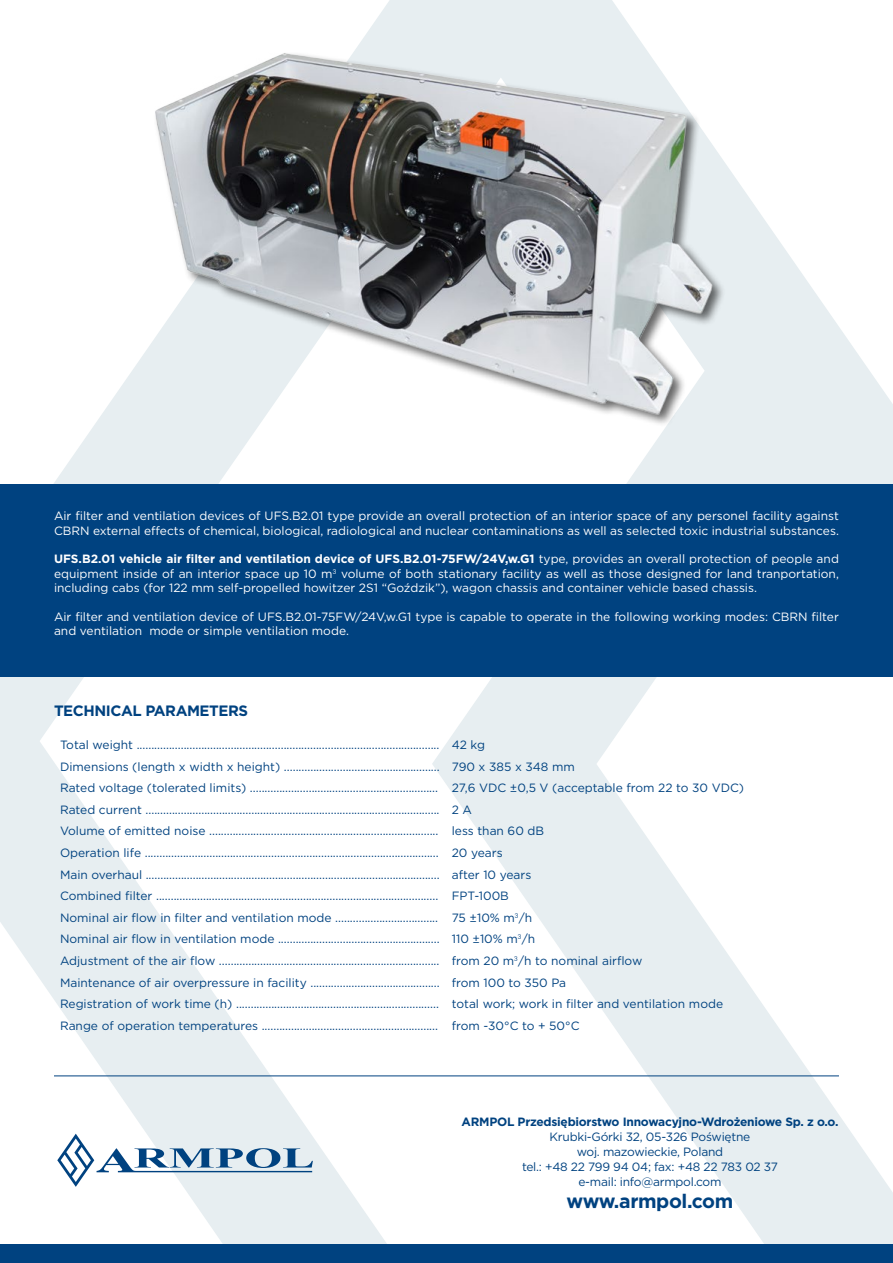
<style>
.page{position:relative;width:893px;height:1263px;background:#fff}
.page>*{position:absolute;margin:0;border:0;box-sizing:border-box;transform-origin:0 0}
.t1{font:700 19.5px "Gotham";letter-spacing:-.02em;color:#004280}
.t2{font:700 15px "Gotham";letter-spacing:-.03em;color:#004280}
.t3{font:12px/21.6px "Gotham";color:#004280}
.t4{font:12px/14.4px "Gotham";color:#fff}
.t5{font:12px/15px "Gotham";letter-spacing:-.02em;color:#004280;text-align:center}
.t6{font:700 12px "Gotham";letter-spacing:-.02em;color:#004280}
.s1{font-weight:700}
.s2{font-family:"Vaud"}
</style>
<div class="page">
<svg style="left:0;top:677px;width:893px;height:567px"></svg>
<div style="left:0;top:484px;width:893px;height:193px;background:#004280"></div>
<div style="left:0;top:1244px;width:893px;height:19px;background:#004280"></div>
<svg style="left:57px;top:1134px;width:256px;height:53px"></svg>
<img style="left:54px;top:0;width:839px;height:484px">
<hr style="left:54px;top:1075px;width:785px;height:1px;background:#004280">
<p class="t4" style="left:54px;top:508px;width:786px">Air filter and ventilation devices of UFS.B2.01 type provide an overall protection of an interior space of any personel facility against<br>CBRN external effects of chemical, biological, radiological and nuclear contaminations as well as selected toxic industrial substances.</p>
<p class="t4" style="left:54px;top:552px;width:786px;text-align:justify"><span class="s1">UFS.B2.01 vehicle air filter and ventilation device of UFS.B2.01-75FW/24V,w.G1</span> type, provides an overall protection of people and equipment inside of an interior space up 10 m<span class="s2">³</span> volume of both stationary facility as well as those designed for land tranportation, including cabs (for 122 mm self-propelled howitzer 2S1 “Goździk”), wagon chassis and container vehicle based chassis.</p>
<p class="t4" style="left:54px;top:609px;width:786px">Air filter and ventilation device of UFS.B2.01-75FW/24V,w.G1 type is capable to operate in the following working modes: CBRN filter and ventilation mode or simple ventilation mode.</p>
<p class="t2" style="left:54px;top:700px;width:196px">TECHNICAL PARAMETERS</p>
<p class="t3" style="left:60px;top:734px;width:686px">Total weight ....................................................................................................... 42 kg<br>Dimensions (length x width x height) ..................................................... 790 x 385 x 348 mm<br>Rated voltage (tolerated limits) ................................................................ 27,6 VDC ±0,5 V (acceptable from 22 to 30 VDC)<br>Rated current .................................................................................................... 2 A<br>Volume of emitted noise .............................................................................. less than 60 dB<br>Operation life .................................................................................................... 20 years<br>Main overhaul .................................................................................................... after 10 years<br>Combined filter ................................................................................................ FPT-100B<br>Nominal air flow in filter and ventilation mode ................................... 75 ±10% m<span class="s2">³</span>/h<br>Nominal air flow in ventilation mode ....................................................... 110 ±10% m<span class="s2">³</span>/h<br>Adjustment of the air flow ........................................................................... from 20 m<span class="s2">³</span>/h to nominal airflow<br>Maintenance of air overpressure in facility ............................................ from 100 to 350 Pa<br>Registration of work time (h) ..................................................................... total work; work in filter and ventilation mode Range of operation temperatures ............................................................ from -30°C to + 50°C</p>
<p class="t6" style="left:461px;top:1114px;width:378px">ARMPOL Przedsiębiorstwo Innowacyjno-Wdrożeniowe Sp. z o.o.</p>
<p class="t5" style="left:522px;top:1129px;width:257px">Krubki-Górki 32, 05-326 Poświętne<br>woj. mazowieckie, Poland<br>tel.: +48 22 799 94 04; fax: +48 22 783 02 37 e-mail: info@armpol.com</p>
<h1 class="t1" style="left:566px;top:1188px;width:168px">www.armpol.com</h1>
</div>
